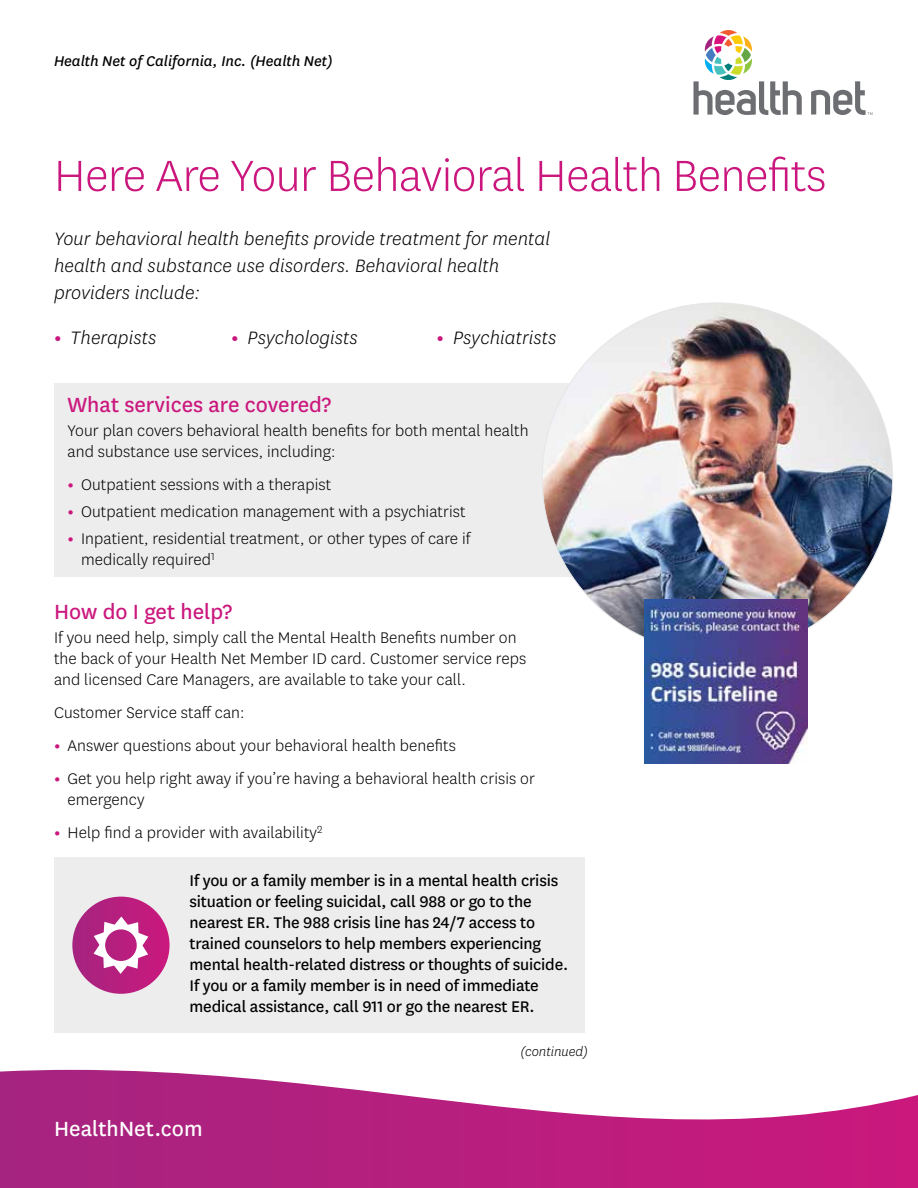
<style>
.page{position:relative;width:918px;height:1188px;background:#fff}
.page>*{position:absolute;margin:0;border:0;box-sizing:border-box;transform-origin:0 0}
.t1{font:300 51px "Centene Sans";letter-spacing:-.01em;color:#cb177d}
.t2{font:24px "Centene Sans";color:#cb177d}
.t3{font:24px "Centene Sans";color:#fff}
.t4{font:italic 300 21px/27px "Centene Sans";letter-spacing:.005em;color:#000}
.t5{font:300 18px/21px "Centene Sans";letter-spacing:.005em;color:#000}
.t6{font:18px/21px "Centene Sans";letter-spacing:-.01em;color:#000}
.t7{font:italic 16.5px "Centene Sans";color:#000}
.t8{font:italic 300 15px "Centene Sans";color:#000}
.s1{font-weight:700;font-style:normal;color:#cb177d}
.s2{font-weight:700;color:#cb177d}
</style>
<div class="page">
<div style="left:54px;top:858px;width:531px;height:175px;background:#ededee"></div>
<svg style="left:693px;top:30px;width:109px;height:85px"></svg>
<svg style="left:811px;top:81px;width:61px;height:34px"></svg>
<div style="left:55px;top:383px;width:529px;height:194px;background:#ededee"></div>
<img style="left:542px;top:303px;width:351px;height:350px;border-radius:175px">
<img style="left:645px;top:600px;width:162px;height:164px">
<svg style="left:72px;top:897px;width:98px;height:97px;background:#b82280"></svg>
<svg style="left:94px;top:917px;width:54px;height:57px;background:#d170ac"></svg>
<svg style="left:0;top:1070px;width:918px;height:118px"></svg>
<p class="t7" style="left:54px;top:51px;width:280px">Health Net of California, Inc. (Health Net)</p>
<h1 class="t1" style="left:54px;top:144px;width:774px">Here Are Your Behavioral Health Benefits</h1>
<p class="t4" style="left:54px;top:224px;width:497px">Your behavioral health benefits provide treatment for mental health and substance use disorders. Behavioral health providers include:</p>
<p class="t4" style="left:54px;top:324px;width:104px"><span class="s1">•</span> Therapists</p>
<p class="t4" style="left:231px;top:324px;width:128px"><span class="s1">•</span> Psychologists</p>
<p class="t4" style="left:437px;top:324px;width:121px"><span class="s1">•</span> Psychiatrists</p>
<h2 class="t2" style="left:68px;top:389px;width:265px">What services are covered?</h2>
<p class="t5" style="left:68px;top:419px;width:463px">Your plan covers behavioral health benefits for both mental health and substance use services, including:</p>
<p class="t5" style="left:68px;top:473px;width:265px"><span class="s2">•</span> Outpatient sessions with a therapist</p>
<p class="t5" style="left:68px;top:500px;width:400px"><span class="s2">•</span> Outpatient medication management with a psychiatrist</p>
<p class="t5" style="left:81px;top:527px;width:391px;text-indent:-14px"><span class="s2">•</span> Inpatient, residential treatment, or other types of care if medically required<sup>1</sup></p>
<h2 class="t2" style="left:54px;top:596px;width:180px">How do I get help?</h2>
<p class="t5" style="left:54px;top:626px;width:474px">If you need help, simply call the Mental Health Benefits number on the back of your Health Net Member ID card. Customer service reps and licensed Care Managers, are available to take your call.</p>
<p class="t5" style="left:54px;top:701px;width:192px">Customer Service staff can:</p>
<p class="t5" style="left:54px;top:734px;width:404px"><span class="s2">•</span> Answer questions about your behavioral health benefits</p>
<p class="t5" style="left:68px;top:767px;width:469px;text-indent:-14px"><span class="s2">•</span> Get you help right away if you’re having a behavioral health crisis or emergency</p>
<p class="t5" style="left:54px;top:821px;width:270px"><span class="s2">•</span> Help find a provider with availability<sup>2</sup></p>
<p class="t6" style="left:190px;top:869px;width:380px">If you or a family member is in a mental health crisis situation or feeling suicidal, call 988 or go to the nearest ER. The 988 crisis line has 24/7 access to trained counselors to help members experiencing mental health-related distress or thoughts of suicide.<br>If you or a family member is in need of immediate medical assistance, call 911 or go the nearest ER.</p>
<p class="t8" style="left:520px;top:1042px;width:69px">(continued)</p>
<p class="t3" style="left:54px;top:1113px;width:150px">HealthNet.com</p>
</div>
